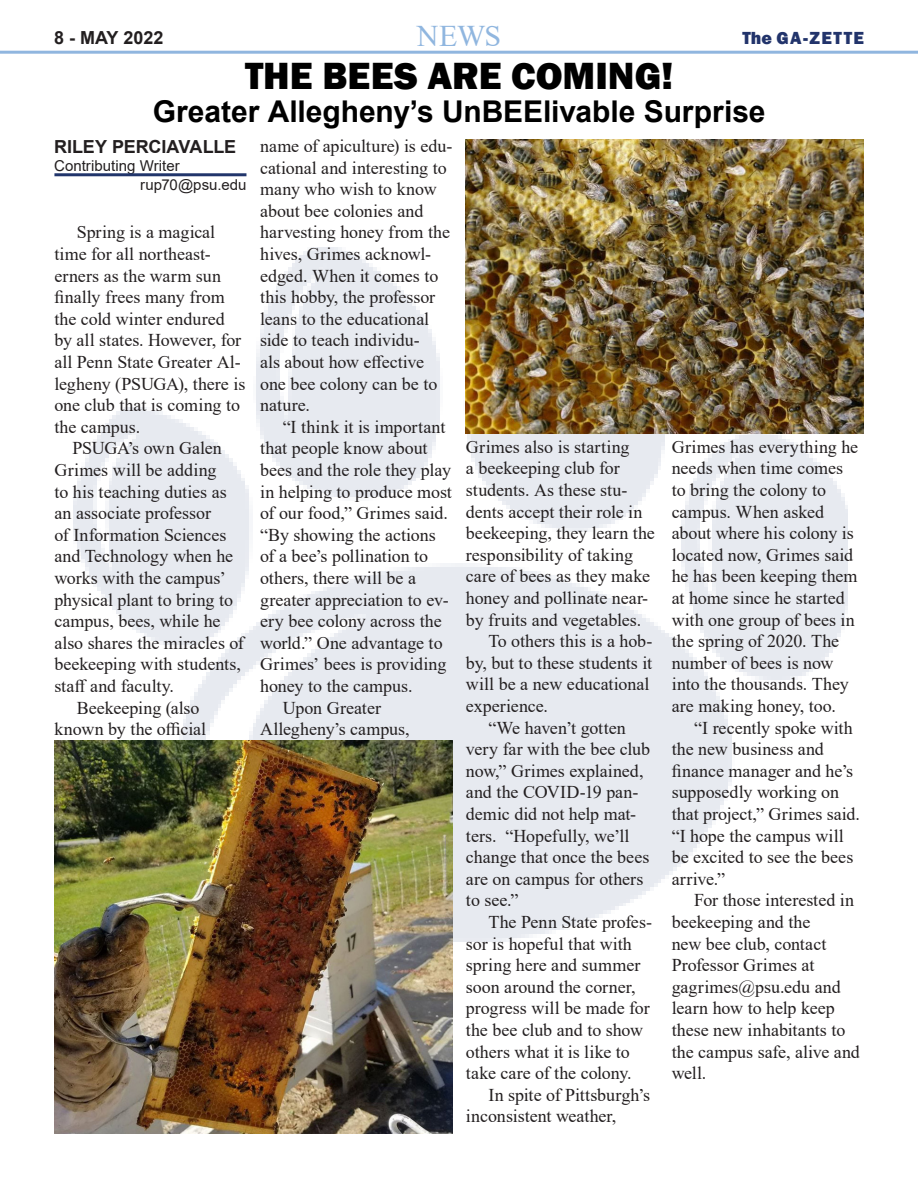
<style>
.page{position:relative;width:918px;height:1188px;background:#fff}
.page>*{position:absolute;margin:0;border:0;box-sizing:border-box;transform-origin:0 0}
.t1{font:800 39px "Franklin Gothic";color:#000}
.t2{font:700 30px "Arial";color:#000}
.t3{font:30px "Times New Roman";color:#90b6df}
.t4{font:18px/21.6px "Times New Roman";color:#231f20}
.t5{font:700 18px "Arial";letter-spacing:-.005em;color:#231f20}
.t6{font:800 18px "Franklin Gothic";letter-spacing:.07em;color:#22346b}
.t7{font:15px "Arial";color:#231f20}
</style>
<div class="page">
<hr style="left:0;top:51px;width:918px;height:3px;background:#90b6df">
<img style="left:54px;top:233px;width:794px;height:722px">
<hr style="left:54px;top:173px;width:192px;height:3px;background:#21356b">
<img style="left:54px;top:741px;width:398px;height:393px">
<img style="left:466px;top:140px;width:398px;height:294px">
<p class="t5" style="left:54px;top:25px;width:111px">8 - MAY 2022</p>
<p class="t3" style="left:417px;top:15px;width:86px">NEWS</p>
<p class="t6" style="left:742px;top:27px;width:123px">The GA-ZETTE</p>
<p class="t1" style="left:245px;top:51px;width:430px">THE BEES ARE COMING!</p>
<p class="t2" style="left:153px;top:90px;width:614px">Greater Allegheny’s UnBEElivable Surprise</p>
<p class="t5" style="left:54px;top:134px;width:184px">RILEY PERCIAVALLE</p>
<p class="t7" style="left:54px;top:155px;width:127px">Contributing Writer</p>
<p class="t7" style="left:140px;top:175px;width:108px">rup70@psu.edu</p>
<p class="t4" style="left:54px;top:221px;width:192px;text-indent:22px">Spring is a magical time for all northeast&shy;erners as the warm sun finally frees many from the cold winter endured by all states. However, for all Penn State Greater Al&shy;legheny (PSUGA), there is one club that is coming to the campus.</p>
<p class="t4" style="left:54px;top:437px;width:191px;text-indent:18px">PSUGA’s own Galen<br>Grimes will be adding<br>to his teaching duties as an associate professor<br>of Information Sciences and Technology when he works with the campus’ physical plant to bring to campus, bees, while he also shares the miracles of beekeeping with students, staff and faculty.</p>
<p class="t4" style="left:54px;top:696px;width:153px;text-indent:22px">Beekeeping (also known by the official</p>
<p class="t4" style="left:260px;top:135px;width:194px">name of apiculture) is edu&shy;cational and interesting to many who wish to know about bee colonies and harvesting honey from the hives, Grimes acknowl&shy;edged. When it comes to this hobby, the professor leans to the educational side to teach individu-<br>als about how effective one bee colony can be to nature.</p>
<p class="t4" style="left:260px;top:415px;width:193px;text-indent:22px">“I think it is important that people know about bees and the role they play in helping to produce most of our food,” Grimes said. “By showing the actions of a bee’s pollination to others, there will be a greater appreciation to ev&shy;ery bee colony across the world.” One advantage to<br>Grimes’ bees is providing honey to the campus.</p>
<p class="t4" style="left:283px;top:696px;width:100px">Upon Greater</p>
<p class="t4" style="left:260px;top:718px;width:151px">Allegheny’s campus,</p>
<p class="t4" style="left:466px;top:435px;width:190px">Grimes also is starting<br>a beekeeping club for students. As these stu&shy;dents accept their role in beekeeping, they learn the responsibility of taking care of bees as they make honey and pollinate near&shy;by fruits and vegetables.</p>
<p class="t4" style="left:466px;top:630px;width:188px;text-indent:22px">To others this is a hob&shy;by, but to these students it will be a new educational experience.</p>
<p class="t4" style="left:466px;top:716px;width:186px;text-indent:22px">“We haven’t gotten very far with the bee club now,” Grimes explained, and the COVID-19 pan&shy;demic did not help mat&shy;ters. “Hopefully, we’ll change that once the bees are on campus for others to see.”</p>
<p class="t4" style="left:466px;top:911px;width:188px;text-indent:22px">The Penn State profes&shy;sor is hopeful that with spring here and summer soon around the corner, progress will be made for the bee club and to show others what it is like to take care of the colony.</p>
<p class="t4" style="left:466px;top:1083px;width:186px;text-indent:22px">In spite of Pittsburgh’s inconsistent weather,</p>
<p class="t4" style="left:672px;top:435px;width:188px">Grimes has everything he needs when time comes to bring the colony to campus. When asked about where his colony is located now, Grimes said he has been keeping them at home since he started with one group of bees in the spring of 2020. The number of bees is now into the thousands. They are making honey, too.</p>
<p class="t4" style="left:672px;top:716px;width:190px;text-indent:22px">“I recently spoke with the new business and finance manager and he’s supposedly working on that project,” Grimes said. “I hope the campus will be excited to see the bees arrive.”</p>
<p class="t4" style="left:672px;top:889px;width:184px;text-indent:22px">For those interested in beekeeping and the</p>
<p class="t4" style="left:672px;top:932px;width:190px">new bee club, contact<br>Professor Grimes at gagrimes@psu.edu and learn how to help keep these new inhabitants to the campus safe, alive and well.</p>
</div>
